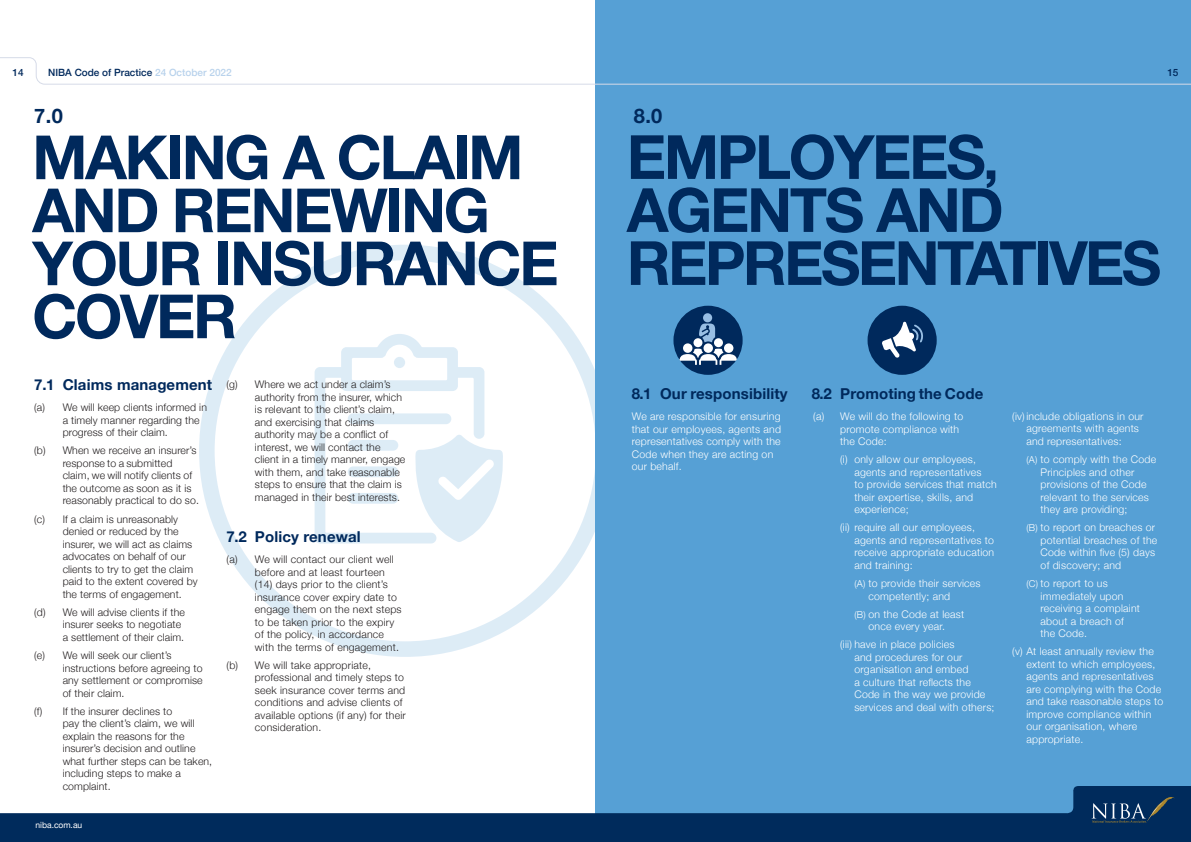
<style>
.page{position:relative;width:1191px;height:842px;background:#fff}
.page>*{position:absolute;margin:0;border:0;box-sizing:border-box;transform-origin:0 0}
.HEADER_mid{font:700 61px/53px "Helvetica Neue";letter-spacing:-.04em;color:#00295c}
.No__large{font:700 20px "Helvetica Neue";color:#00295c}
.SUBHEAD_bold{font:700 15px "Helvetica Neue";letter-spacing:.01em;color:#00295c}
.BODY_light_indented{font:300 10.5px/12.5px "Helvetica Neue";letter-spacing:.01em;color:#231f20}
.BODY_light_double_i{font:300 10.5px/12.5px "Helvetica Neue";letter-spacing:.02em;color:#fff}
.BODY_light_indented-2{font:300 10.5px/12.5px "Helvetica Neue";letter-spacing:.02em;color:#fff}
.t1{font:500 10px "Helvetica Neue";color:#00295c}
.t2{font:8.5px "Helvetica Neue";color:#fff}
.s1{color:#b8d2ec}
.s2{font-size:55px}
.s3{font-size:9.5px}
</style>
<div class="page">
<div style="left:595px;top:0;width:596px;height:821px;background:#56a0d5"></div>
<div style="left:867px;top:306px;width:69px;height:69px;background:#00295c;border-radius:50%"></div>
<svg style="left:882px;top:321px;width:41px;height:37px"></svg>
<div style="left:673px;top:306px;width:69px;height:69px;background:#00295c;border-radius:50%"></div>
<svg style="left:699px;top:323px;width:16px;height:19px"></svg>
<div style="left:703px;top:313px;width:9px;height:9px;background:#98bee3;border-radius:50%"></div>
<div style="left:683px;top:343px;width:9px;height:10px;background:#fff;border-radius:50%"></div>
<div style="left:693px;top:338px;width:9px;height:9px;background:#fff;border-radius:50%"></div>
<div style="left:724px;top:343px;width:9px;height:10px;background:#fff;border-radius:50%"></div>
<div style="left:714px;top:338px;width:9px;height:9px;background:#fff;border-radius:50%"></div>
<div style="left:703px;top:343px;width:10px;height:10px;background:#fff;border-radius:50%"></div>
<svg style="left:679px;top:349px;width:58px;height:16px"></svg>
<svg style="left:0;top:57px;width:1191px;height:28px"></svg>
<svg style="left:0;top:786px;width:1191px;height:56px;fill:#002b5c"></svg>
<svg style="left:1091px;top:795px;width:84px;height:28px;background:#1e4167"></svg>
<div style="left:199px;top:245px;width:412px;height:412px;border:16px solid #56a0d5;border-radius:50%"></div>
<svg style="left:314px;top:334px;width:189px;height:210px"></svg>
<p class="t1" style="left:13px;top:65px;width:13px">14</p>
<p class="t1" style="left:48px;top:65px;width:185px">NIBA Code of Practice <span class="s1">24 October 2022</span></p>
<p class="t1" style="left:1167px;top:65px;width:13px">15</p>
<p class="No__large" style="left:34px;top:100px;width:30px">7.0</p>
<p class="HEADER_mid" style="left:32px;top:133px;width:528px">MAKING A CLAIM<br>AND RENEWING<br>YOUR INSURANCE<br>COVER</p>
<p class="SUBHEAD_bold" style="left:34px;top:373px;width:179px">7.1 Claims management</p>
<p class="BODY_light_indented" style="left:63px;top:401px;width:146px;text-indent:-28px">(a) We will keep clients informed in a timely manner regarding the progress of their claim.</p>
<p class="BODY_light_indented" style="left:63px;top:444px;width:138px;text-indent:-28px">(b) When we receive an insurer’s response to a submitted claim, we will notify clients of the outcome as soon as it is reasonably practical to do so.</p>
<p class="BODY_light_indented" style="left:63px;top:512px;width:137px;text-indent:-28px">(c) If a claim is unreasonably denied or reduced by the insurer, we will act as claims advocates on behalf of our clients to try to get the claim paid to the extent covered by the terms of engagement.</p>
<p class="BODY_light_indented" style="left:63px;top:605px;width:124px;text-indent:-28px">(d) We will advise clients if the insurer seeks to negotiate a settlement of their claim.</p>
<p class="BODY_light_indented" style="left:63px;top:648px;width:141px;text-indent:-28px">(e) We will seek our client’s instructions before agreeing to any settlement or compromise of their claim.</p>
<p class="BODY_light_indented" style="left:63px;top:704px;width:151px;text-indent:-28px">(f) If the insurer declines to<br>pay the client’s claim, we will explain the reasons for the insurer’s decision and outline what further steps can be taken, including steps to make a complaint.</p>
<p class="t2" style="left:36px;top:819px;width:48px">niba.com.au</p>
<p class="BODY_light_indented" style="left:255px;top:377px;width:152px;text-indent:-28px">(g) Where we act under a claim’s authority from the insurer, which is relevant to the client’s claim, and exercising that claims authority may be a conflict of interest, we will contact the client in a timely manner, engage with them, and take reasonable steps to ensure that the claim is managed in their best interests.</p>
<p class="SUBHEAD_bold" style="left:227px;top:525px;width:136px">7.2 Policy renewal</p>
<p class="BODY_light_indented" style="left:255px;top:552px;width:148px;text-indent:-28px">(a) We will contact our client well before and at least fourteen (14) days prior to the client’s insurance cover expiry date to engage them on the next steps to be taken prior to the expiry of the policy, in accordance with the terms of engagement.</p>
<p class="BODY_light_indented" style="left:255px;top:658px;width:152px;text-indent:-28px">(b) We will take appropriate, professional and timely steps to seek insurance cover terms and conditions and advise clients of available options (if any) for their consideration.</p>
<p class="No__large" style="left:634px;top:100px;width:30px">8.0</p>
<p class="HEADER_mid" style="left:626px;top:132px;width:536px">EMPLOYEES<span class="s2">,<br></span>AGENTS AND<br>REPRESENTATIVES</p>
<p class="SUBHEAD_bold" style="left:632px;top:382px;width:157px">8.1 Our responsibility</p>
<p class="BODY_light_indented-2" style="left:632px;top:409px;width:151px">We are responsible for ensuring that our employees, agents and representatives comply with the<br>Code when they are acting on our behalf.</p>
<p class="SUBHEAD_bold" style="left:812px;top:382px;width:173px">8.2 Promoting the Code</p>
<p class="BODY_light_indented-2" style="left:840px;top:409px;width:124px;text-indent:-27px">(a) We will do the following to promote compliance with the Code:</p>
<p class="BODY_light_double_i" style="left:854px;top:452px;width:144px;text-indent:-14px">(i) only allow our employees, agents and representatives<br>to provide services that match their expertise, skills, and experience;</p>
<p class="BODY_light_double_i" style="left:854px;top:521px;width:141px;text-indent:-14px">(ii) require all our employees, agents and representatives to receive appropriate education and training:</p>
<p class="BODY_light_double_i" style="left:868px;top:576px;width:114px;text-indent:-14px"><span class="s3">(A)</span> to provide their services competently; and</p>
<p class="BODY_light_double_i" style="left:854px;top:607px;width:111px;text-align:center"><span class="s3">(B)</span> on the Code at least once every year.</p>
<p class="BODY_light_double_i" style="left:854px;top:638px;width:142px;text-indent:-14px">(iii) have in place policies<br>and procedures for our organisation and embed<br>a culture that reflects the<br>Code in the way we provide services and deal with others;</p>
<p class="BODY_light_double_i" style="left:1026px;top:409px;width:119px;text-indent:-14px">(iv) include obligations in our agreements with agents and representatives:</p>
<p class="BODY_light_double_i" style="left:1040px;top:452px;width:117px;text-indent:-14px"><span class="s3">(A)</span> to comply with the Code<br>Principles and other provisions of the Code relevant to the services they are providing;</p>
<p class="BODY_light_double_i" style="left:1040px;top:521px;width:118px;text-indent:-14px"><span class="s3">(B)</span> to report on breaches or potential breaches of the<br>Code within five (5) days of discovery; and</p>
<p class="BODY_light_double_i" style="left:1040px;top:576px;width:101px;text-indent:-14px"><span class="s3">(C)</span> to report to us immediately upon receiving a complaint about a breach of the Code.</p>
<p class="BODY_light_double_i" style="left:1026px;top:644px;width:138px;text-indent:-14px">(v) At least annually review the extent to which employees, agents and representatives are complying with the Code and take reasonable steps to improve compliance within our organisation, where appropriate.</p>
</div>
